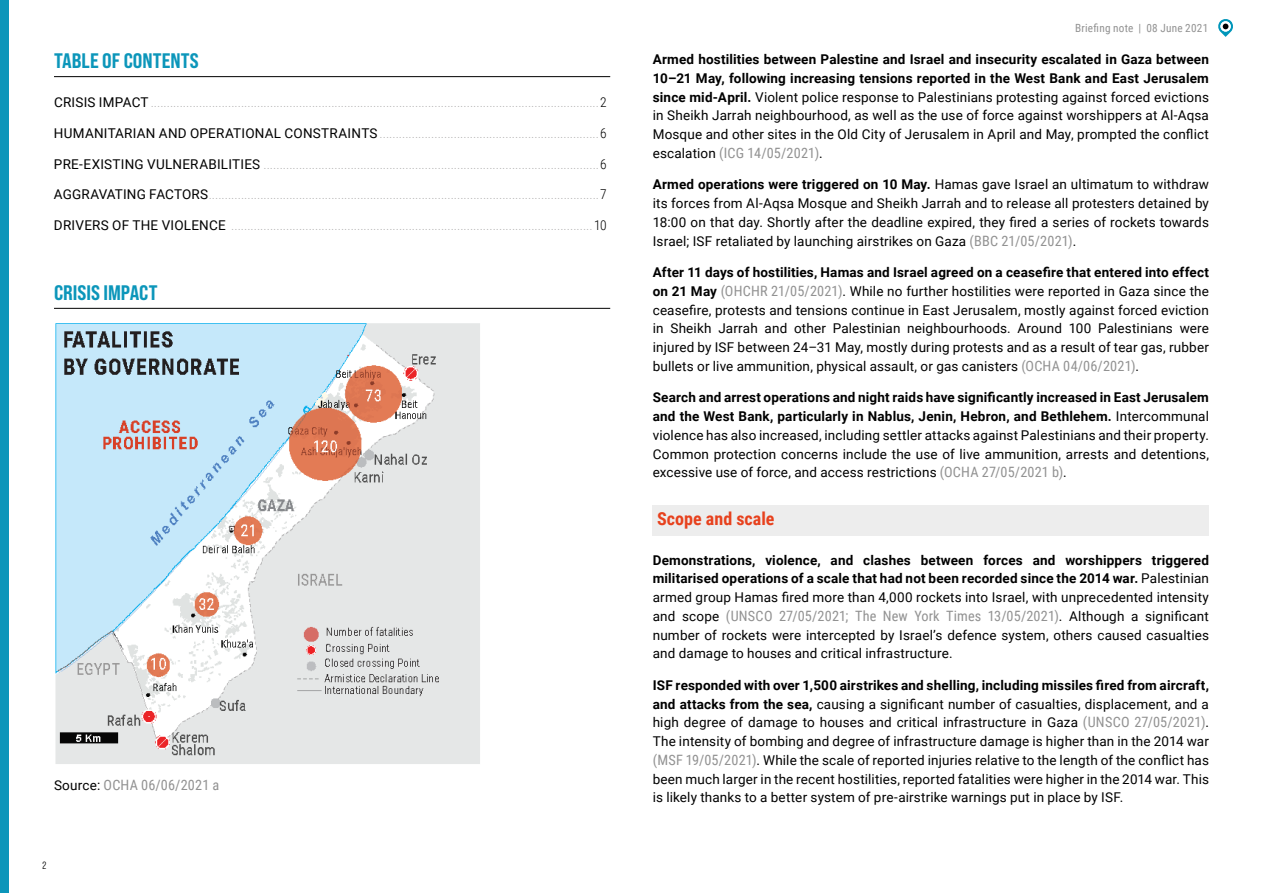
<style>
.page{position:relative;width:1263px;height:893px;background:#fff}
.page>*{position:absolute;margin:0;border:0;box-sizing:border-box;transform-origin:0 0}
.t1{font:21px "Bebas Neue Pro Semi Exp X Bold";color:#0c96ba}
.t2{font:700 18px "Roboto Condensed";letter-spacing:.005em;color:#e7411d}
.t3{font:14.25px "Roboto Condensed";letter-spacing:.01em;color:#929292}
.t4{font:13.5px/18.8px "Roboto";letter-spacing:.01em;color:#000;text-align:justify}
.t5{font:300 13.5px "Roboto";color:#b3b2b2}
.t6{font:700 13.5px/18.8px "Roboto";letter-spacing:.01em;color:#000;text-align:justify}
.t7{font:11.25px "Roboto Condensed";letter-spacing:.02em;color:#929292}
.t8{font:10.5px "Bebas Neue Pro Middle";color:#000}
.s1{font-weight:400;color:#000}
.s2{font-family:"Roboto Condensed";color:#000}
.s3{font-family:"Roboto";font-size:13.5px;color:#000}
.s4{font-weight:700}
.s5{font-family:"Roboto Condensed";font-size:14.25px;color:#929292}
.s6{font-weight:400}
</style>
<div class="page">
<svg style="left:1218px;top:19px;width:15px;height:18px"></svg>
<div style="left:0;top:0;width:9px;height:893px;background:#0c96ba"></div>
<hr style="left:54px;top:308px;width:556px;height:1px;background:#000">
<div style="left:653px;top:505px;width:556px;height:30px;background:#ededed"></div>
<img style="left:55px;top:323px;width:425px;height:441px">
<hr style="left:54px;top:76px;width:556px;height:1px;background:#000">
<h1 class="t1" style="left:54px;top:48px;width:146px">TABLE OF CONTENTS</h1>
<p class="t5" style="left:54px;top:93px;width:554px"><span class="s1">CRISIS IMPACT</span>...........................................................................................................................................<span class="s2">2</span></p>
<p class="t5" style="left:54px;top:124px;width:554px"><span class="s1">HUMANITARIAN AND OPERATIONAL CONSTRAINTS</span>....................................................................<span class="s2">6</span></p>
<p class="t5" style="left:54px;top:154px;width:554px"><span class="s1">PRE-EXISTING VULNERABILITIES</span> ........................................................................................................<span class="s2">6</span></p>
<p class="t5" style="left:54px;top:185px;width:554px"><span class="s1">AGGRAVATING FACTORS</span>.........................................................................................................................<span class="s2">7</span></p>
<p class="t5" style="left:54px;top:216px;width:554px"><span class="s1">DRIVERS OF THE VIOLENCE</span> ................................................................................................................<span class="s2">10</span></p>
<h1 class="t1" style="left:54px;top:280px;width:105px">CRISIS IMPACT</h1>
<p class="t3" style="left:54px;top:775px;width:167px"><span class="s3">Source:</span> OCHA 06/06/2021 a</p>
<p class="t8" style="left:43px;top:859px;width:5px">2</p>
<p class="t7" style="left:1075px;top:20px;width:135px">Briefing note | 08 June 2021</p>
<p class="t4" style="left:653px;top:49px;width:558px"><span class="s4">Armed hostilities between Palestine and Israel and insecurity escalated in Gaza between 10–21 May, following increasing tensions reported in the West Bank and East Jerusalem since mid-April.</span> Violent police response to Palestinians protesting against forced evictions in Sheikh Jarrah neighbourhood, as well as the use of force against worshippers at Al-Aqsa Mosque and other sites in the Old City of Jerusalem in April and May, prompted the conflict</p>
<p class="t3" style="left:653px;top:143px;width:171px"><span class="s3">escalation</span> (ICG 14/05/2021)<span class="s3">.</span></p>
<p class="t4" style="left:653px;top:175px;width:558px"><span class="s4">Armed operations were triggered on 10 May.</span> Hamas gave Israel an ultimatum to withdraw its forces from Al-Aqsa Mosque and Sheikh Jarrah and to release all protesters detained by 18:00 on that day. Shortly after the deadline expired, they fired a series of rockets towards Israel; ISF retaliated by launching airstrikes on Gaza <span class="s5">(BBC 21/05/2021)</span>.</p>
<p class="t4" style="left:653px;top:262px;width:558px"><span class="s4">After 11 days of hostilities, Hamas and Israel agreed on a ceasefire that entered into effect on 21 May</span> <span class="s5">(OHCHR 21/05/2021)</span>. While no further hostilities were reported in Gaza since the ceasefire, protests and tensions continue in East Jerusalem, mostly against forced eviction in Sheikh Jarrah and other Palestinian neighbourhoods. Around 100 Palestinians were injured by ISF between 24–31 May, mostly during protests and as a result of tear gas, rubber bullets or live ammunition, physical assault, or gas canisters <span class="s5">(OCHA 04/06/2021)</span>.</p>
<p class="t4" style="left:653px;top:388px;width:558px"><span class="s4">Search and arrest operations and night raids have significantly increased in East Jerusalem and the West Bank, particularly in Nablus, Jenin, Hebron, and Bethlehem.</span> Intercommunal violence has also increased, including settler attacks against Palestinians and their property.<br>Common protection concerns include the use of live ammunition, arrests and detentions, excessive use of force, and access restrictions <span class="s5">(OCHA 27/05/2021 b)</span>.</p>
<h2 class="t2" style="left:657px;top:505px;width:119px">Scope and scale</h2>
<p class="t6" style="left:653px;top:550px;width:558px">Demonstrations, violence, and clashes between forces and worshippers triggered militarised operations of a scale that had not been recorded since the 2014 war. <span class="s6">Palestinian armed group Hamas fired more than 4,000 rockets into Israel, with unprecedented intensity</span></p>
<p class="t3" style="left:653px;top:606px;width:558px"><span class="s3">and scope</span> (UNSCO 27/05/2021; The New York Times 13/05/2021)<span class="s3">. Although a significant</span></p>
<p class="t4" style="left:653px;top:625px;width:558px">number of rockets were intercepted by Israel’s defence system, others caused casualties and damage to houses and critical infrastructure.</p>
<p class="t4" style="left:653px;top:675px;width:558px"><span class="s4">ISF responded with over 1,500 airstrikes and shelling, including missiles fired from aircraft, and attacks from the sea,</span> causing a significant number of casualties, displacement, and a high degree of damage to houses and critical infrastructure in Gaza <span class="s5">(UNSCO 27/05/2021)</span>.<br>The intensity of bombing and degree of infrastructure damage is higher than in the 2014 war <span class="s5">(MSF 19/05/2021)</span>. While the scale of reported injuries relative to the length of the conflict has been much larger in the recent hostilities, reported fatalities were higher in the 2014 war. This is likely thanks to a better system of pre-airstrike warnings put in place by ISF.</p>
</div>
